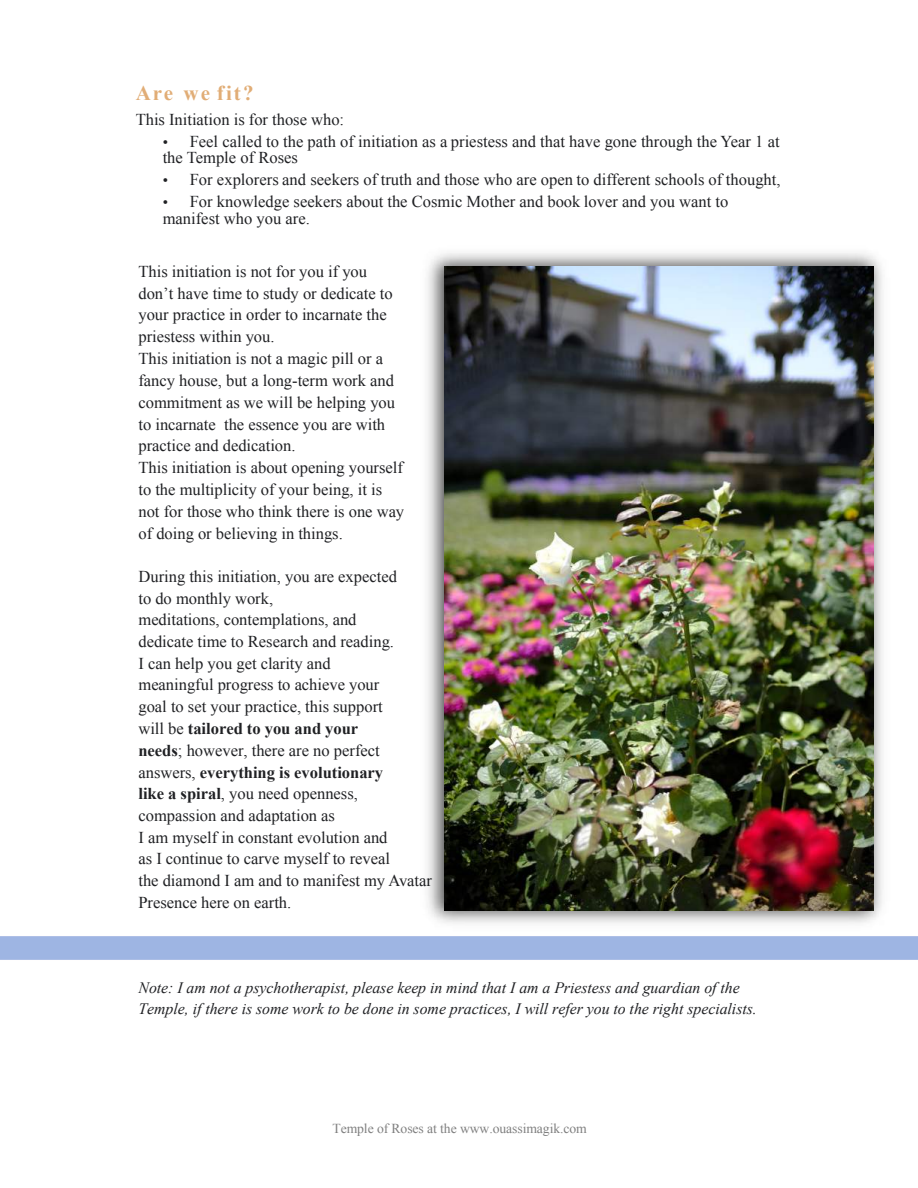
<style>
.page{position:relative;width:918px;height:1188px;background:#fff}
.page>*{position:absolute;margin:0;border:0;box-sizing:border-box;transform-origin:0 0}
.t1{font:700 21px "Times New Roman";letter-spacing:.1em;color:#e1ad76}
.t2{font:16.5px/21.8px "Times New Roman";color:#202124}
.t3{font:italic 15.9px/20.9px "Times New Roman";color:#202124}
.t4{font:13.65px "Times New Roman";letter-spacing:-.005em;color:#808080}
.s1{font-size:15.15px}
.s2{font-weight:700}
</style>
<div class="page">
<img style="left:427px;top:253px;width:456px;height:671px">
<img style="left:445px;top:267px;width:429px;height:643px">
<svg style="left:0;top:936px;width:918px;height:24px;background:#9fb5e3"></svg>
<p class="t1" style="left:136px;top:86px;width:119px">Are we fit?</p>
<p class="t2" style="left:136px;top:110px;width:210px">This Initiation is for those who:</p>
<p class="t2" style="left:163px;top:135px;width:618px;line-height:16.5px"><span class="s1">•</span> Feel called to the path of initiation as a priestess and that have gone through the Year 1 at the Temple of Roses</p>
<p class="t2" style="left:163px;top:171px;width:619px"><span class="s1">•</span> For explorers and seekers of truth and those who are open to different schools of thought,</p>
<p class="t2" style="left:163px;top:195px;width:567px;line-height:16.5px"><span class="s1">•</span> For knowledge seekers about the Cosmic Mother and book lover and you want to manifest who you are.</p>
<p class="t2" style="left:138px;top:262px;width:267px">This initiation is not for you if you don’t have time to study or dedicate to your practice in order to incarnate the priestess within you.<br>This initiation is not a magic pill or a fancy house, but a long-term work and commitment as we will be helping you to incarnate the essence you are with practice and dedication.<br>This initiation is about opening yourself to the multiplicity of your being, it is not for those who think there is one way of doing or believing in things.</p>
<p class="t2" style="left:138px;top:567px;width:295px">During this initiation, you are expected<br>to do monthly work,<br>meditations, contemplations, and<br>dedicate time to Research and reading.<br>I can help you get clarity and<br>meaningful progress to achieve your<br>goal to set your practice, this support<br>will be <span class="s2">tailored to you and your<br>needs</span>; however, there are no perfect answers, <span class="s2">everything is evolutionary<br>like a spiral</span>, you need openness, compassion and adaptation as<br>I am myself in constant evolution and<br>as I continue to carve myself to reveal<br>the diamond I am and to manifest my Avatar Presence here on earth.</p>
<p class="t3" style="left:138px;top:979px;width:620px">Note: I am not a psychotherapist, please keep in mind that I am a Priestess and guardian of the<br>Temple, if there is some work to be done in some practices, I will refer you to the right specialists.</p>
<p class="t4" style="left:332px;top:1123px;width:256px">Temple of Roses at the www.ouassimagik.com</p>
</div>
